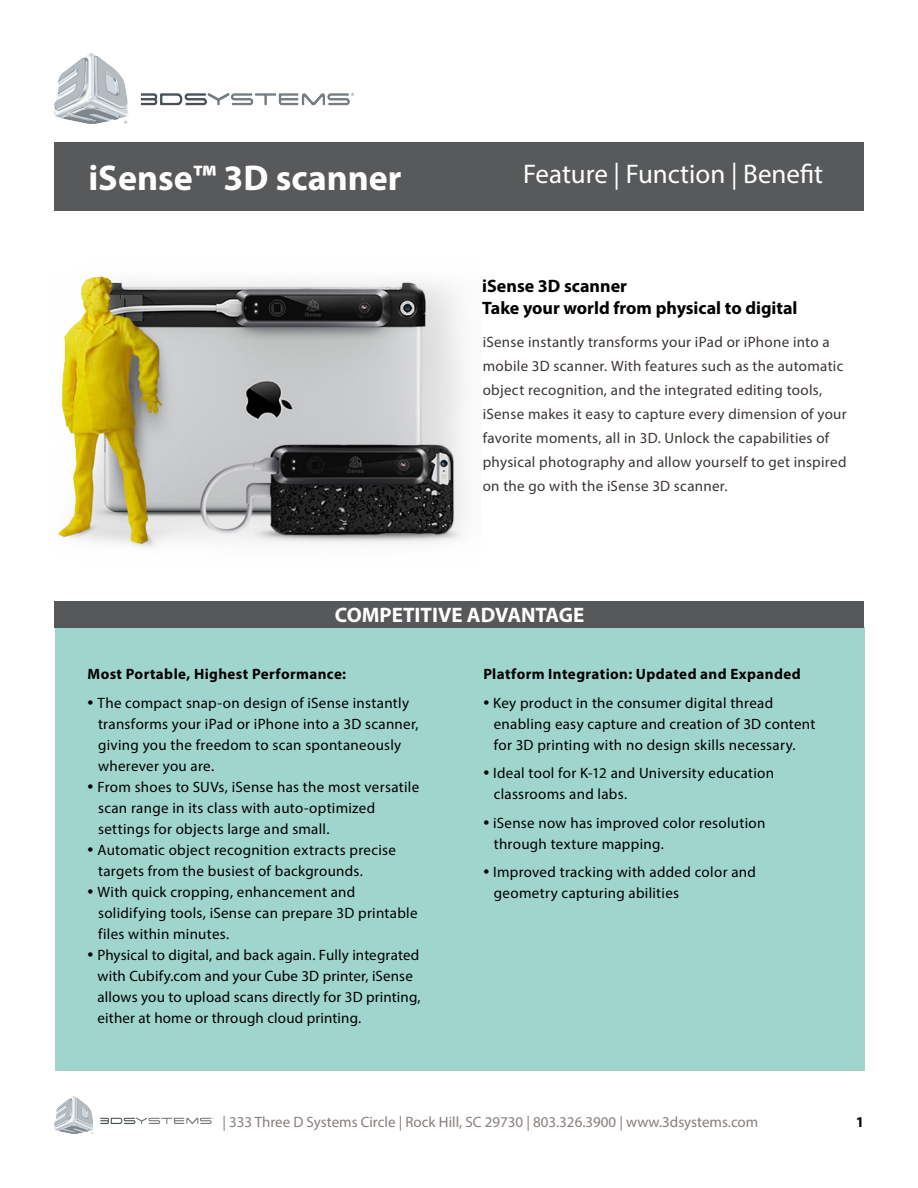
<style>
.page{position:relative;width:918px;height:1188px;background:#fff}
.page>*{position:absolute;margin:0;border:0;box-sizing:border-box;transform-origin:0 0}
.t1{font:700 36px "Myriad Pro";color:#fff}
.t2{font:27px "Myriad Pro";color:#fff}
.t3{font:700 21px "Myriad Pro";color:#fff}
.t4{font:700 18px "Myriad Pro";color:#000}
.t5{font:15px "Myriad Pro";letter-spacing:.02em;color:#000}
.t6{font:15px/24px "Myriad Pro";letter-spacing:.02em;color:#3b3532}
.t7{font:700 15px "Myriad Pro";letter-spacing:.025em;color:#000}
.t8{font:15px "Myriad Pro";color:#867f7c}
.s1{font-size:21px}
</style>
<div class="page">
<div style="left:54px;top:142px;width:810px;height:69px;background:#58595b"></div>
<div style="left:55px;top:628px;width:810px;height:443px;background:#a0d5cd"></div>
<div style="left:55px;top:601px;width:809px;height:27px;background:#57585a"></div>
<img style="left:54px;top:54px;width:300px;height:70px">
<img style="left:54px;top:1097px;width:159px;height:37px">
<img style="left:58px;top:276px;width:407px;height:271px">
<p class="t1" style="left:88px;top:154px;width:315px">iSense™ 3D scanner</p>
<p class="t2" style="left:523px;top:158px;width:301px">Feature | Function | Benefit</p>
<p class="t4" style="left:482px;top:274px;width:146px">iSense 3D scanner</p>
<p class="t4" style="left:482px;top:296px;width:317px">Take your world from physical to digital</p>
<p class="t6" style="left:483px;top:330px;width:365px">iSense instantly transforms your iPad or iPhone into a mobile 3D scanner. With features such as the automatic object recognition, and the integrated editing tools, iSense makes it easy to capture every dimension of your favorite moments, all in 3D. Unlock the capabilities of physical photography and allow yourself to get inspired on the go with the iSense 3D scanner.</p>
<p class="t3" style="left:335px;top:601px;width:251px">COMPETITIVE ADVANTAGE</p>
<p class="t7" style="left:88px;top:664px;width:260px">Most Portable, Highest Performance:</p>
<p class="t5" style="left:88px;top:693px;width:323px"><span class="s1">•</span> The compact snap-on design of iSense instantly</p>
<p class="t5" style="left:98px;top:714px;width:322px">transforms your iPad or iPhone into a 3D scanner,</p>
<p class="t5" style="left:98px;top:735px;width:305px">giving you the freedom to scan spontaneously</p>
<p class="t5" style="left:98px;top:756px;width:118px">wherever you are.</p>
<p class="t5" style="left:88px;top:777px;width:333px"><span class="s1">•</span> From shoes to SUVs, iSense has the most versatile</p>
<p class="t5" style="left:98px;top:798px;width:279px">scan range in its class with auto-optimized</p>
<p class="t5" style="left:98px;top:819px;width:233px">settings for objects large and small.</p>
<p class="t5" style="left:88px;top:840px;width:310px"><span class="s1">•</span> Automatic object recognition extracts precise</p>
<p class="t5" style="left:98px;top:861px;width:266px">targets from the busiest of backgrounds.</p>
<p class="t5" style="left:88px;top:882px;width:269px"><span class="s1">•</span> With quick cropping, enhancement and</p>
<p class="t5" style="left:98px;top:903px;width:321px">solidifying tools, iSense can prepare 3D printable</p>
<p class="t5" style="left:98px;top:924px;width:133px">files within minutes.</p>
<p class="t5" style="left:88px;top:945px;width:333px"><span class="s1">•</span> Physical to digital, and back again. Fully integrated</p>
<p class="t5" style="left:98px;top:966px;width:317px">with Cubify.com and your Cube 3D printer, iSense</p>
<p class="t5" style="left:98px;top:987px;width:325px">allows you to upload scans directly for 3D printing,</p>
<p class="t5" style="left:98px;top:1008px;width:265px">either at home or through cloud printing.</p>
<p class="t7" style="left:483px;top:664px;width:319px">Platform Integration: Updated and Expanded</p>
<p class="t5" style="left:483px;top:693px;width:291px"><span class="s1">•</span> Key product in the consumer digital thread</p>
<p class="t5" style="left:494px;top:714px;width:323px">enabling easy capture and creation of 3D content</p>
<p class="t5" style="left:494px;top:735px;width:303px">for 3D printing with no design skills necessary.</p>
<p class="t5" style="left:483px;top:764px;width:292px"><span class="s1">•</span> Ideal tool for K-12 and University education</p>
<p class="t5" style="left:494px;top:785px;width:135px">classrooms and labs.</p>
<p class="t5" style="left:483px;top:813px;width:284px"><span class="s1">•</span> iSense now has improved color resolution</p>
<p class="t5" style="left:494px;top:834px;width:172px">through texture mapping.</p>
<p class="t5" style="left:483px;top:863px;width:274px"><span class="s1">•</span> Improved tracking with added color and</p>
<p class="t5" style="left:494px;top:884px;width:187px">geometry capturing abilities</p>
<p class="t8" style="left:222px;top:1112px;width:537px">| 333 Three D Systems Circle | Rock Hill, SC 29730 | 803.326.3900 | www.3dsystems.com</p>
<p class="t7" style="left:856px;top:1112px;width:10px">1</p>
</div>
